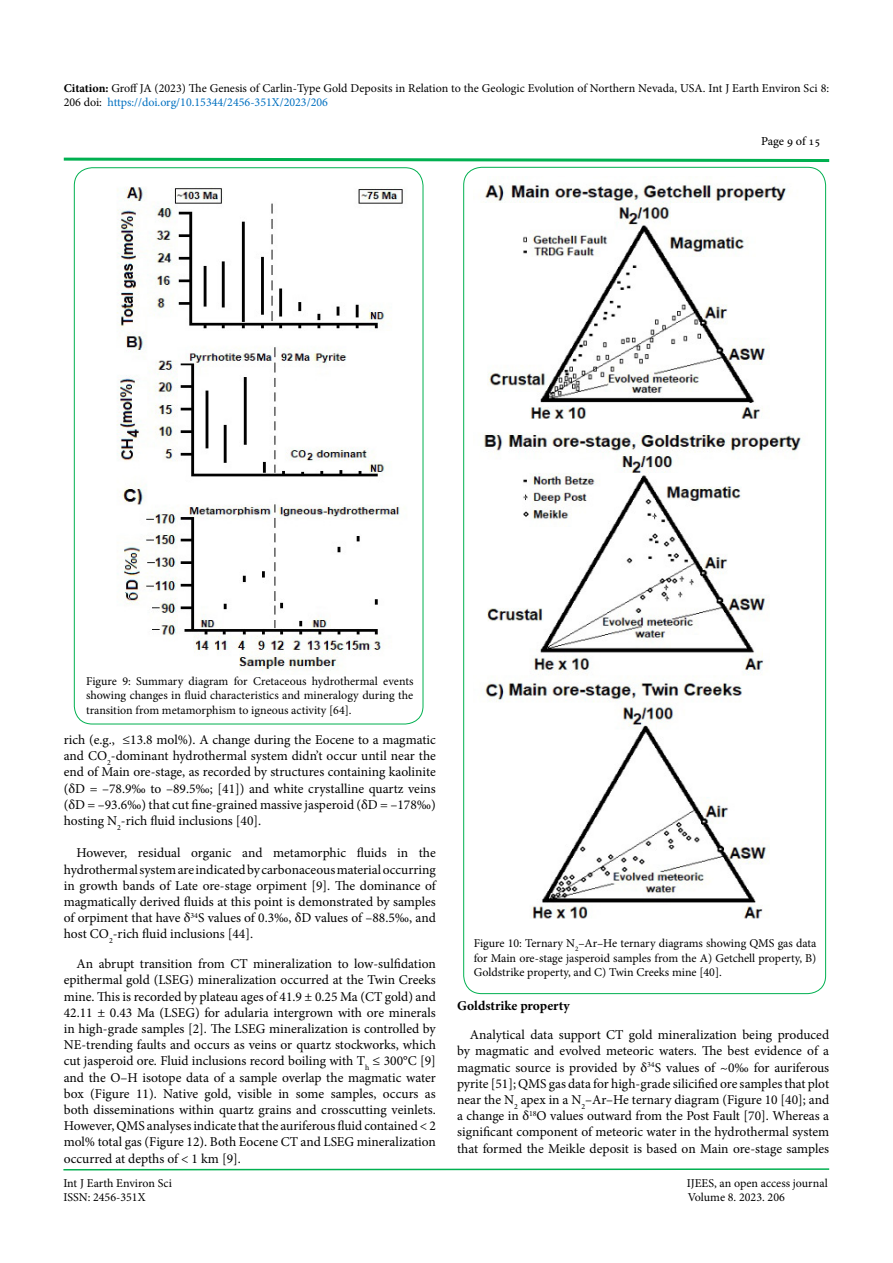
<style>
.page{position:relative;width:893px;height:1263px;background:#fff}
.page>*{position:absolute;margin:0;border:0;box-sizing:border-box;transform-origin:0 0}
.t1{font:13.5px/16.2px "Minion Pro";color:#000;text-align:justify}
.t2{font:700 13.5px "Minion Pro";color:#000}
.t3{font:12px/14.4px "Minion Pro";color:#000;text-align:justify}
.t4{font:12px "Adobe Hebrew";letter-spacing:-.005em;color:#000}
.s1{font-weight:700}
.s2{color:#0070c0}
</style>
<div class="page">
<svg style="left:63px;top:1168px;width:767px;height:3px;background:#7fd7a7"></svg>
<svg style="left:63px;top:157px;width:767px;height:5px"></svg>
<img style="left:117px;top:187px;width:286px;height:484px">
<img style="left:483px;top:176px;width:319px;height:743px">
<p class="t3" style="left:64px;top:81px;width:767px"><span class="s1">Citation:</span> Groff JA (2023) The Genesis of Carlin-Type Gold Deposits in Relation to the Geologic Evolution of Northern Nevada, USA. Int J Earth Environ Sci 8:<br>206 doi: <span class="s2">https://doi.org/10.15344/2456-351X/2023/206</span></p>
<p class="t4" style="left:761px;top:134px;width:61px">Page 9 of 15</p>
<p class="t3" style="left:86px;top:674px;width:329px">Figure 9: Summary diagram for Cretaceous hydrothermal events showing changes in fluid characteristics and mineralogy during the transition from metamorphism to igneous activity [64].</p>
<p class="t1" style="left:64px;top:732px;width:374px">rich (e.g., ≤13.8 mol%). A change during the Eocene to a magmatic and CO<sub>2</sub>-dominant hydrothermal system didn’t occur until near the end of Main ore-stage, as recorded by structures containing kaolinite (δD = –78.9‰ to –89.5‰; [41]) and white crystalline quartz veins (δD = –93.6‰) that cut fine-grained massive jasperoid (δD = –178‰) hosting N<sub>2</sub>-rich fluid inclusions [40].</p>
<p class="t1" style="left:64px;top:845px;width:374px;text-indent:13px">However, residual organic and metamorphic fluids in the hydrothermal system are indicated by carbonaceous material occurring in growth bands of Late ore-stage orpiment [9]. The dominance of magmatically derived fluids at this point is demonstrated by samples of orpiment that have δ<sup>34</sup>S values of 0.3‰, δD values of –88.5‰, and host CO<sub>2</sub>-rich fluid inclusions [44].</p>
<p class="t1" style="left:64px;top:956px;width:374px;text-indent:13px">An abrupt transition from CT mineralization to low-sulfidation epithermal gold (LSEG) mineralization occurred at the Twin Creeks mine. This is recorded by plateau ages of 41.9 ± 0.25 Ma (CT gold) and 42.11 ± 0.43 Ma (LSEG) for adularia intergrown with ore minerals in high-grade samples [2]. The LSEG mineralization is controlled by NE-trending faults and occurs as veins or quartz stockworks, which cut jasperoid ore. Fluid inclusions record boiling with T<sub>h</sub> ≤ 300°C [9] and the O–H isotope data of a sample overlap the magmatic water box (Figure 11). Native gold, visible in some samples, occurs as both disseminations within quartz grains and crosscutting veinlets.<br>However, QMS analyses indicate that the auriferous fluid contained &lt; 2 mol% total gas (Figure 12). Both Eocene CT and LSEG mineralization occurred at depths of &lt; 1 km [9].</p>
<p class="t3" style="left:474px;top:936px;width:344px">Figure 10: Ternary N<sub>2</sub>–Ar–He ternary diagrams showing QMS gas data for Main ore-stage jasperoid samples from the A) Getchell property, B)<br>Goldstrike property, and C) Twin Creeks mine [40].</p>
<p class="t2" style="left:457px;top:996px;width:114px">Goldstrike property</p>
<p class="t1" style="left:457px;top:1027px;width:374px;text-indent:13px">Analytical data support CT gold mineralization being produced by magmatic and evolved meteoric waters. The best evidence of a magmatic source is provided by δ<sup>34</sup>S values of ~0‰ for auriferous pyrite [51]; QMS gas data for high-grade silicified ore samples that plot near the N<sub>2</sub> apex in a N<sub>2</sub>–Ar–He ternary diagram (Figure 10 [40]; and a change in δ<sup>18</sup>O values outward from the Post Fault [70]. Whereas a significant component of meteoric water in the hydrothermal system that formed the Meikle deposit is based on Main ore-stage samples</p>
<p class="t3" style="left:63px;top:1176px;width:110px">Int J Earth Environ Sci</p>
<p class="t3" style="left:687px;top:1176px;width:142px">IJEES, an open access journal</p>
<p class="t3" style="left:63px;top:1190px;width:84px">ISSN: 2456-351X</p>
<p class="t3" style="left:688px;top:1190px;width:99px">Volume 8. 2023. 206</p>
</div>
